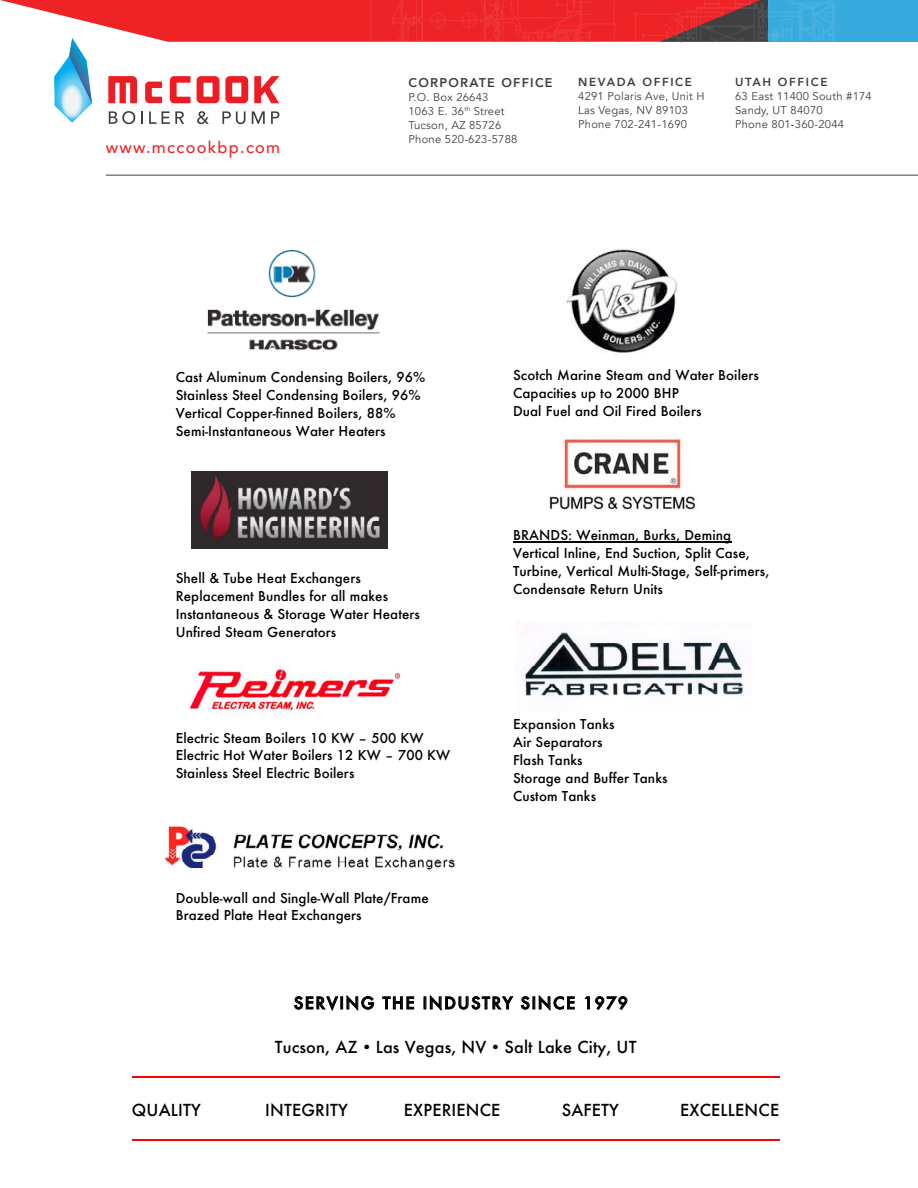
<style>
.page{position:relative;width:918px;height:1188px;background:#fff}
.page>*{position:absolute;margin:0;border:0;box-sizing:border-box;transform-origin:0 0}
.t1{font:500 16.35px "Avenir";letter-spacing:.08em;color:#ee2326}
.t2{font:500 16.2px "Futura";letter-spacing:.01em;color:#000}
.t3{font:500 16.2px "Futura";letter-spacing:.095em;color:#000}
.t4{font:500 13.35px/17.9px "Futura";letter-spacing:.005em;color:#000}
.OFFICE{font:800 12.6px "Avenir";letter-spacing:.1em;color:#404041}
.OFFICE-2{font:800 11.7px "Avenir";letter-spacing:.14em;color:#404041}
.t5{font:11.25px "Avenir";letter-spacing:.02em;color:#404041}
</style>
<div class="page">
<div style="left:768px;top:0;width:150px;height:42px;background:#38abde"></div>
<svg style="left:0;top:0;width:836px;height:124px"></svg>
<hr style="left:106px;top:175px;width:812px;height:1px;background:#404041">
<svg style="left:294px;top:995px;width:80px;height:16px"></svg>
<svg style="left:382px;top:996px;width:32px;height:13px"></svg>
<svg style="left:424px;top:995px;width:89px;height:16px"></svg>
<svg style="left:521px;top:995px;width:54px;height:16px"></svg>
<svg style="left:585px;top:996px;width:42px;height:14px"></svg>
<hr style="left:132px;top:1077px;width:648px;height:1px;background:#f00">
<hr style="left:132px;top:1140px;width:648px;height:1px;background:#f00">
<img style="left:207px;top:249px;width:173px;height:102px">
<hr style="left:513px;top:541px;width:218px;height:1px;background:#000">
<img style="left:549px;top:438px;width:147px;height:72px">
<img style="left:188px;top:666px;width:215px;height:48px">
<img style="left:566px;top:249px;width:111px;height:104px">
<img style="left:192px;top:472px;width:195px;height:77px">
<img style="left:525px;top:625px;width:218px;height:72px">
<img style="left:165px;top:826px;width:289px;height:44px">
<p class="t1" style="left:106px;top:133px;width:176px">www.mccookbp.com</p>
<p class="OFFICE" style="left:409px;top:73px;width:146px">CORPORATE OFFICE</p>
<p class="t5" style="left:409px;top:90px;width:82px">P.O. Box 26643</p>
<p class="t5" style="left:409px;top:104px;width:98px">1063 E. 36<sup>th</sup> Street</p>
<p class="t5" style="left:409px;top:118px;width:94px">Tucson, AZ 85726</p>
<p class="t5" style="left:409px;top:132px;width:110px">Phone 520-623-5788</p>
<p class="OFFICE-2" style="left:578px;top:73px;width:115px">NEVADA OFFICE</p>
<p class="t5" style="left:578px;top:89px;width:128px">4291 Polaris Ave, Unit H</p>
<p class="t5" style="left:578px;top:103px;width:111px">Las Vegas, NV 89103</p>
<p class="t5" style="left:578px;top:117px;width:110px">Phone 702-241-1690</p>
<p class="OFFICE-2" style="left:735px;top:73px;width:94px">UTAH OFFICE</p>
<p class="t5" style="left:735px;top:89px;width:138px">63 East 11400 South #174</p>
<p class="t5" style="left:735px;top:103px;width:89px">Sandy, UT 84070</p>
<p class="t5" style="left:735px;top:117px;width:110px">Phone 801-360-2044</p>
<p class="t4" style="left:176px;top:368px;width:251px">Cast Aluminum Condensing Boilers, 96% Stainless Steel Condensing Boilers, 96% Vertical Copper-finned Boilers, 88% Semi-Instantaneous Water Heaters</p>
<p class="t4" style="left:176px;top:569px;width:246px">Shell &amp; Tube Heat Exchangers<br>Replacement Bundles for all makes<br>Instantaneous &amp; Storage Water Heaters<br>Unfired Steam Generators</p>
<p class="t4" style="left:176px;top:729px;width:276px">Electric Steam Boilers 10 KW – 500 KW<br>Electric Hot Water Boilers 12 KW – 700 KW<br>Stainless Steel Electric Boilers</p>
<p class="t4" style="left:176px;top:889px;width:255px">Double-wall and Single-Wall Plate/Frame<br>Brazed Plate Heat Exchangers</p>
<p class="t4" style="left:513px;top:366px;width:247px">Scotch Marine Steam and Water Boilers<br>Capacities up to 2000 BHP<br>Dual Fuel and Oil Fired Boilers</p>
<p class="t4" style="left:513px;top:526px;width:258px">BRANDS: Weinman, Burks, Deming Vertical Inline, End Suction, Split Case, Turbine, Vertical Multi-Stage, Self-primers, Condensate Return Units</p>
<p class="t4" style="left:513px;top:715px;width:156px">Expansion Tanks<br>Air Separators<br>Flash Tanks<br>Storage and Buffer Tanks<br>Custom Tanks</p>
<p class="t3" style="left:294px;top:992px;width:336px">SERVING THE INDUSTRY SINCE 1979</p>
<p class="t2" style="left:275px;top:1036px;width:363px">Tucson, AZ • Las Vegas, NV • Salt Lake City, UT</p>
<p class="t2" style="left:132px;top:1099px;width:70px">QUALITY</p>
<p class="t2" style="left:265px;top:1099px;width:84px">INTEGRITY</p>
<p class="t2" style="left:404px;top:1099px;width:98px">EXPERIENCE</p>
<p class="t2" style="left:562px;top:1099px;width:59px">SAFETY</p>
<p class="t2" style="left:680px;top:1099px;width:101px">EXCELLENCE</p>
</div>
